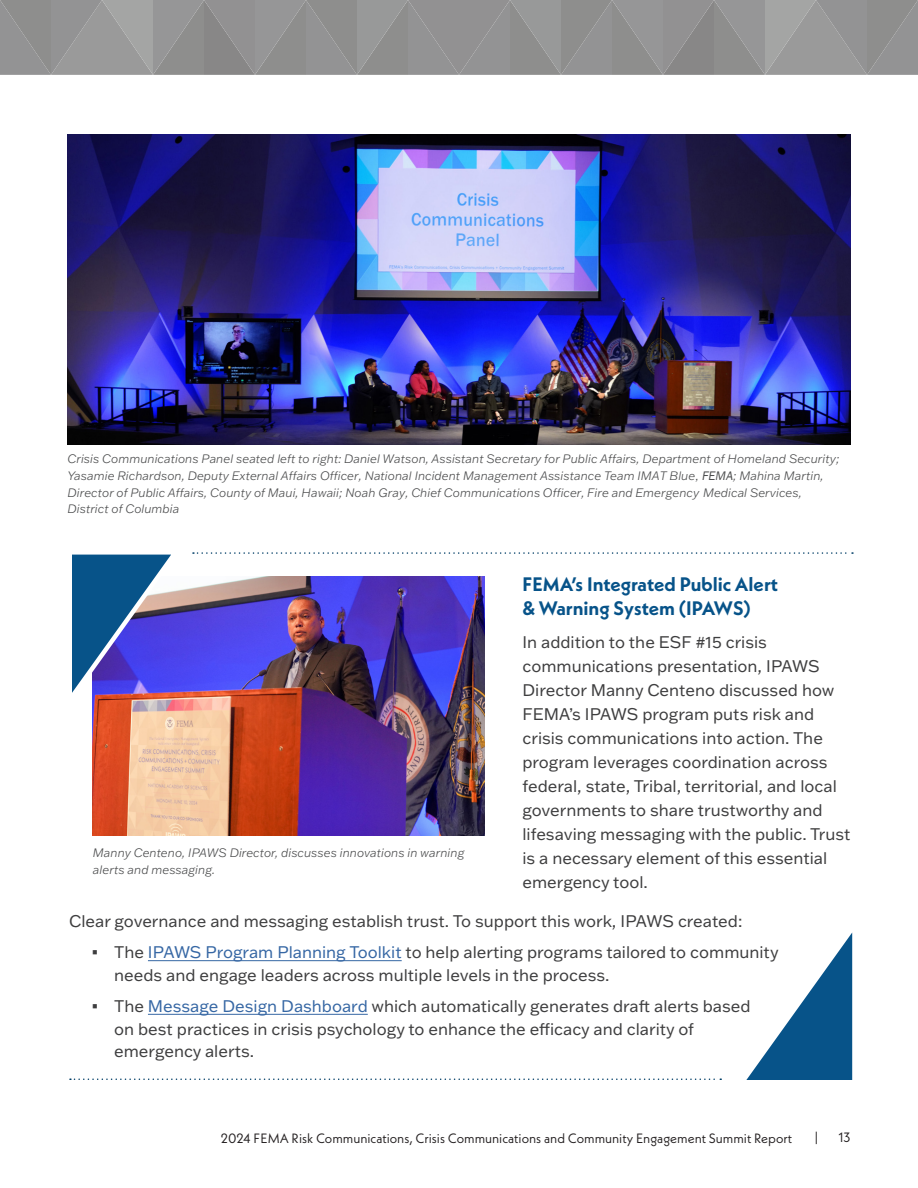
<style>
.page{position:relative;width:918px;height:1188px;background:#fff}
.page>*{position:absolute;margin:0;border:0;box-sizing:border-box;transform-origin:0 0}
.content{font:700 19.5px/24px "Neue Kabel";color:#075389}
.content-2{font:16.5px/24px "Franklin Gothic ATF";color:#3e3e3f}
.t1{font:13.5px "Neue Kabel";color:#231f20}
.Photos{font:italic 300 12px/16.8px "Franklin Gothic ATF";color:#4b4c4d}
.s1{font-family:"Arial";font-weight:400}
.s2{font-family:"Franklin Gothic";font-weight:400;font-size:12.75px}
.s3{font-family:"Franklin Gothic"}
.s4{font-family:"Calibri";font-size:18px}
.s5{color:#3667a4}
</style>
<div class="page">
<svg style="left:0;top:0;width:918px;height:75px;background:#939393"></svg>
<img style="left:68px;top:135px;width:782px;height:310px">
<img style="left:93px;top:576px;width:391px;height:260px">
<svg style="left:72px;top:554px;width:112px;height:152px;background:#5164b0"></svg>
<svg style="left:193px;top:552px;width:660px;height:2px"></svg>
<svg style="left:70px;top:1078px;width:651px;height:2px"></svg>
<svg style="left:746px;top:933px;width:106px;height:147px"></svg>
<hr style="left:148px;top:960px;width:254px;height:1px;background:#3667a4">
<hr style="left:148px;top:1014px;width:220px;height:1px;background:#3667a4">
<p class="Photos" style="left:67px;top:450px;width:773px">Crisis Communications Panel seated left to right: Daniel Watson, Assistant Secretary for Public Affairs, Department of Homeland Security; Yasamie Richardson, Deputy External Affairs Officer, National Incident Management Assistance Team IMAT Blue<span class="s1">,</span> <span class="s2">FEMA</span>; Mahina Martin, Director of Public Affairs, County of Maui, Hawaii; Noah Gray, Chief Communications Officer, Fire and Emergency Medical Services, District of Columbia</p>
<p class="content" style="left:522px;top:572px;width:257px">FEMA’s Integrated Public Alert &amp; Warning System (IPAWS)</p>
<p class="content-2" style="left:522px;top:629px;width:330px">In addition to the ESF <span class="s3">#</span>15 crisis communications presentation, IPAWS Director Manny Centeno discussed how FEMA’s IPAWS program puts risk and crisis communications into action. The program leverages coordination across federal, state, Tribal, territorial, and local governments to share trustworthy and lifesaving messaging with the public. Trust is a necessary element of this essential emergency tool.</p>
<p class="content-2" style="left:69px;top:909px;width:675px">Clear governance and messaging establish trust. To support this work, IPAWS created:</p>
<p class="content-2" style="left:114px;top:941px;width:666px;line-height:22.5px;text-indent:-22px"><span class="s4">▪</span> The <span class="s5">IPAWS Program Planning Toolkit</span> to help alerting programs tailored to community needs and engage leaders across multiple levels in the process.</p>
<p class="content-2" style="left:114px;top:995px;width:638px;line-height:22.5px;text-indent:-22px"><span class="s4">▪</span> The <span class="s5">Message Design Dashboard</span> which automatically generates draft alerts based on best practices in crisis psychology to enhance the efficacy and clarity of emergency alerts.</p>
<p class="Photos" style="left:93px;top:844px;width:373px">Manny Centeno, IPAWS Director, discusses innovations in warning alerts and messaging.</p>
<p class="t1" style="left:221px;top:1130px;width:573px">2024 FEMA Risk Communications, Crisis Communications and Community Engagement Summit Report</p>
<p class="t1" style="left:815px;top:1128px;width:5px">|</p>
<p class="t1" style="left:838px;top:1128px;width:14px">13</p>
</div>
